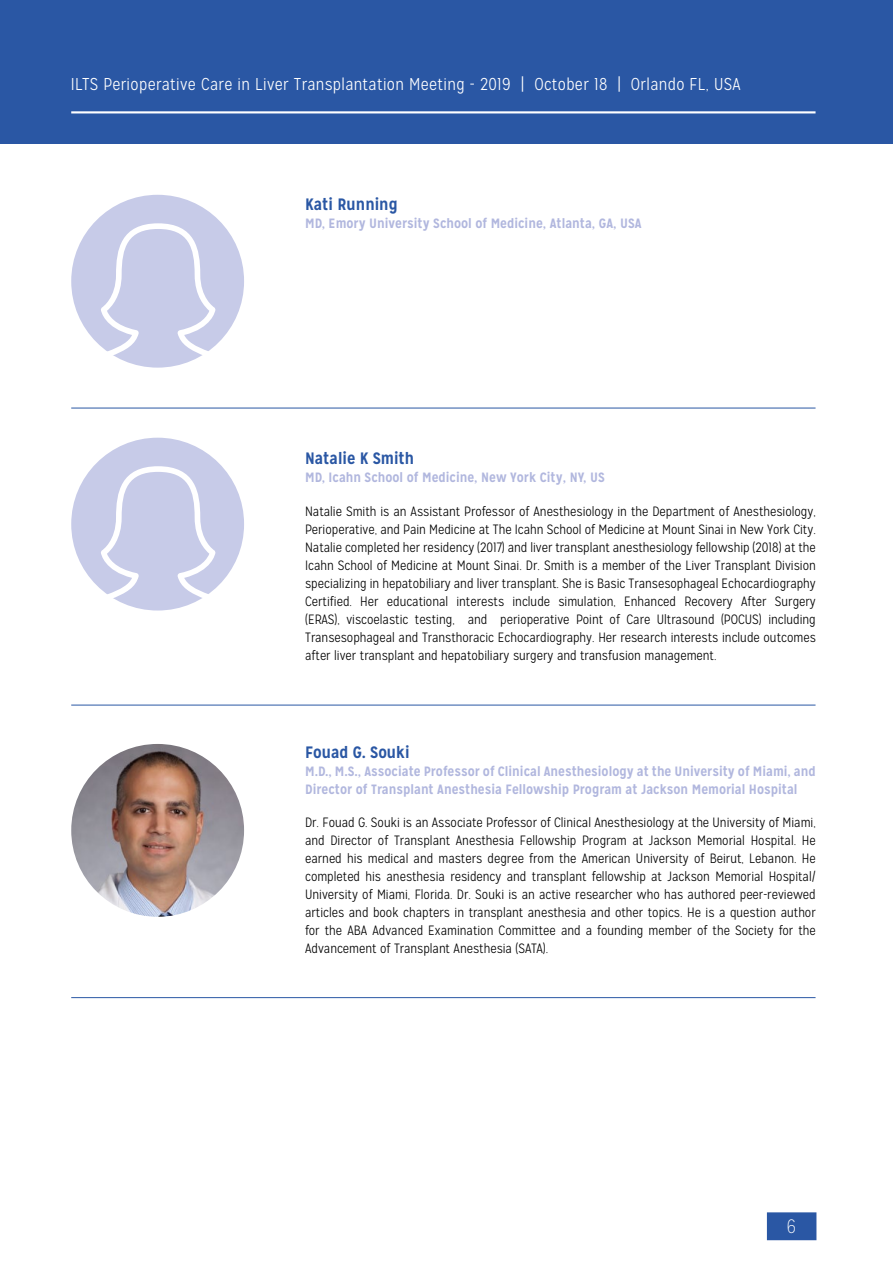
<style>
.page{position:relative;width:893px;height:1263px;background:#fff}
.page>*{position:absolute;margin:0;border:0;box-sizing:border-box;transform-origin:0 0}
.t1{font:100 19.35px "Mission Gothic";color:#fff}
.t2{font:300 17.1px "Mission Gothic";letter-spacing:.02em;color:#fff}
.t3{font:700 16.5px "Mission Gothic";color:#2a57a4}
.t4{font:300 13.5px/18px "Mission Gothic";color:#000;text-align:justify}
.t5{font:700 13.5px/18px "Mission Gothic";color:#b1b7de}
</style>
<div class="page">
<div style="left:0;top:0;width:893px;height:144px;background:#2a57a4"></div>
<div style="left:767px;top:1212px;width:49px;height:28px;background:#2a57a4"></div>
<hr style="left:71px;top:111px;width:744px;height:2px;background:#fff">
<div style="left:71px;top:195px;width:173px;height:173px;background:#c7cbe8;border-radius:50%"></div>
<svg style="left:97px;top:223px;width:122px;height:145px"></svg>
<hr style="left:71px;top:408px;width:744px;height:1px;background:#2a57a4">
<div style="left:71px;top:438px;width:173px;height:172px;background:#c7cbe8;border-radius:50%"></div>
<svg style="left:101px;top:466px;width:118px;height:145px"></svg>
<hr style="left:71px;top:705px;width:744px;height:1px;background:#2a57a4">
<img style="left:71px;top:744px;width:173px;height:173px;border-radius:86px">
<hr style="left:71px;top:997px;width:744px;height:1px;background:#2a57a4">
<p class="t2" style="left:71px;top:74px;width:671px">ILTS Perioperative Care in Liver Transplantation Meeting - 2019 | October 18 | Orlando FL, USA</p>
<p class="t3" style="left:305px;top:194px;width:94px">Kati Running</p>
<p class="t5" style="left:305px;top:215px;width:338px">MD, Emory University School of Medicine, Atlanta, GA, USA</p>
<p class="t3" style="left:305px;top:448px;width:110px">Natalie K Smith</p>
<p class="t5" style="left:305px;top:468px;width:301px">MD, Icahn School of Medicine, New York City, NY, US</p>
<p class="t4" style="left:305px;top:503px;width:512px">Natalie Smith is an Assistant Professor of Anesthesiology in the Department of Anesthesiology, Perioperative, and Pain Medicine at The Icahn School of Medicine at Mount Sinai in New York City.<br>Natalie completed her residency (2017) and liver transplant anesthesiology fellowship (2018) at the Icahn School of Medicine at Mount Sinai. Dr. Smith is a member of the Liver Transplant Division specializing in hepatobiliary and liver transplant. She is Basic Transesophageal Echocardiography Certified. Her educational interests include simulation, Enhanced Recovery After Surgery (ERAS), viscoelastic testing, and perioperative Point of Care Ultrasound (POCUS) including Transesophageal and Transthoracic Echocardiography. Her research interests include outcomes after liver transplant and hepatobiliary surgery and transfusion management.</p>
<p class="t3" style="left:305px;top:742px;width:106px">Fouad G. Souki</p>
<p class="t5" style="left:305px;top:762px;width:512px">M.D., M.S., Associate Professor of Clinical Anesthesiology at the University of Miami, and<br>Director of Transplant Anesthesia Fellowship Program at Jackson Memorial Hospital</p>
<p class="t4" style="left:305px;top:813px;width:512px">Dr. Fouad G. Souki is an Associate Professor of Clinical Anesthesiology at the University of Miami, and Director of Transplant Anesthesia Fellowship Program at Jackson Memorial Hospital. He earned his medical and masters degree from the American University of Beirut, Lebanon. He completed his anesthesia residency and transplant fellowship at Jackson Memorial Hospital/ University of Miami, Florida. Dr. Souki is an active researcher who has authored peer-reviewed articles and book chapters in transplant anesthesia and other topics. He is a question author for the ABA Advanced Examination Committee and a founding member of the Society for the Advancement of Transplant Anesthesia (SATA).</p>
<h1 class="t1" style="left:787px;top:1215px;width:11px">6</h1>
</div>
